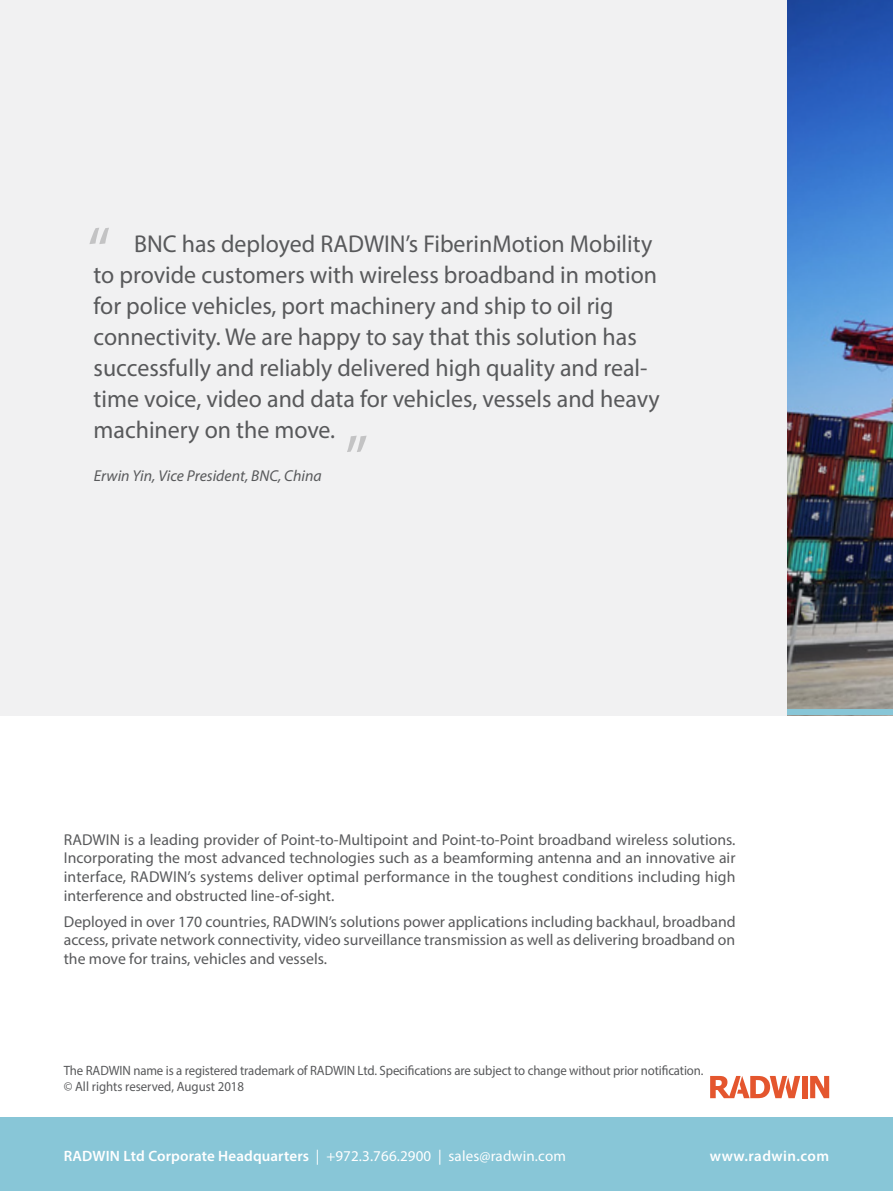
<style>
.page{position:relative;width:893px;height:1191px;background:#fff}
.page>*{position:absolute;margin:0;border:0;box-sizing:border-box;transform-origin:0 0}
.t1{font:67.5px "Myriad Pro";color:#58595b}
.t2{font:24.45px/30.9px "Myriad Pro";color:#58595b}
.t3{font:15.75px/18.9px "Myriad Pro";color:#58595b;text-align:justify}
.t4{font:italic 15.75px "Myriad Pro";color:#58595b}
.t5{font:15px "Myriad Pro";letter-spacing:.01em;color:#fff}
.t6{font:600 15px "Myriad Pro";letter-spacing:.03em;color:#fff}
.t7{font:13.5px/16.2px "Myriad Pro";letter-spacing:-.01em;color:#58595b;scale:.95 1}
.s1{font-weight:600}
</style>
<div class="page">
<div style="left:0;top:0;width:893px;height:715px;background:#f1f1f2"></div>
<img style="left:788px;top:0;width:105px;height:710px">
<div style="left:802px;top:1076px;width:6px;height:22px;background:#e4562e"></div>
<svg style="left:810px;top:1076px;width:19px;height:22px"></svg>
<svg style="left:710px;top:1076px;width:90px;height:22px"></svg>
<div style="left:0;top:1117px;width:893px;height:74px;background:#88c6d7"></div>
<div style="left:788px;top:710px;width:105px;height:5px;background:#88c6d7"></div>
<h1 class="t1" style="left:87px;top:210px;width:25px">“</h1>
<p class="t2" style="left:94px;top:228px;width:568px;text-indent:41px">BNC has deployed RADWIN’s FiberinMotion Mobility to provide customers with wireless broadband in motion for police vehicles, port machinery and ship to oil rig connectivity. We are happy to say that this solution has successfully and reliably delivered high quality and real&shy;time voice, video and data for vehicles, vessels and heavy machinery on the move.</p>
<h1 class="t1" style="left:369px;top:470px;width:25px;rotate:-180deg">“</h1>
<p class="t4" style="left:94px;top:466px;width:229px">Erwin Yin, Vice President, BNC, China</p>
<p class="t3" style="left:64px;top:829px;width:673px">RADWIN is a leading provider of Point-to-Multipoint and Point-to-Point broadband wireless solutions.<br>Incorporating the most advanced technologies such as a beamforming antenna and an innovative air interface, RADWIN’s systems deliver optimal performance in the toughest conditions including high interference and obstructed line-of-sight.</p>
<p class="t3" style="left:64px;top:911px;width:673px">Deployed in over 170 countries, RADWIN’s solutions power applications including backhaul, broadband access, private network connectivity, video surveillance transmission as well as delivering broadband on the move for trains, vehicles and vessels.</p>
<p class="t7" style="left:64px;top:1062px;width:675px">The RADWIN name is a registered trademark of RADWIN Ltd. Specifications are subject to change without prior notification. © All rights reserved, August 2018</p>
<p class="t5" style="left:64px;top:1146px;width:504px"><span class="s1">RADWIN Ltd Corporate Headquarters</span> | +972.3.766.2900 | sales@radwin.com</p>
<p class="t6" style="left:710px;top:1146px;width:121px">www.radwin.com</p>
</div>
